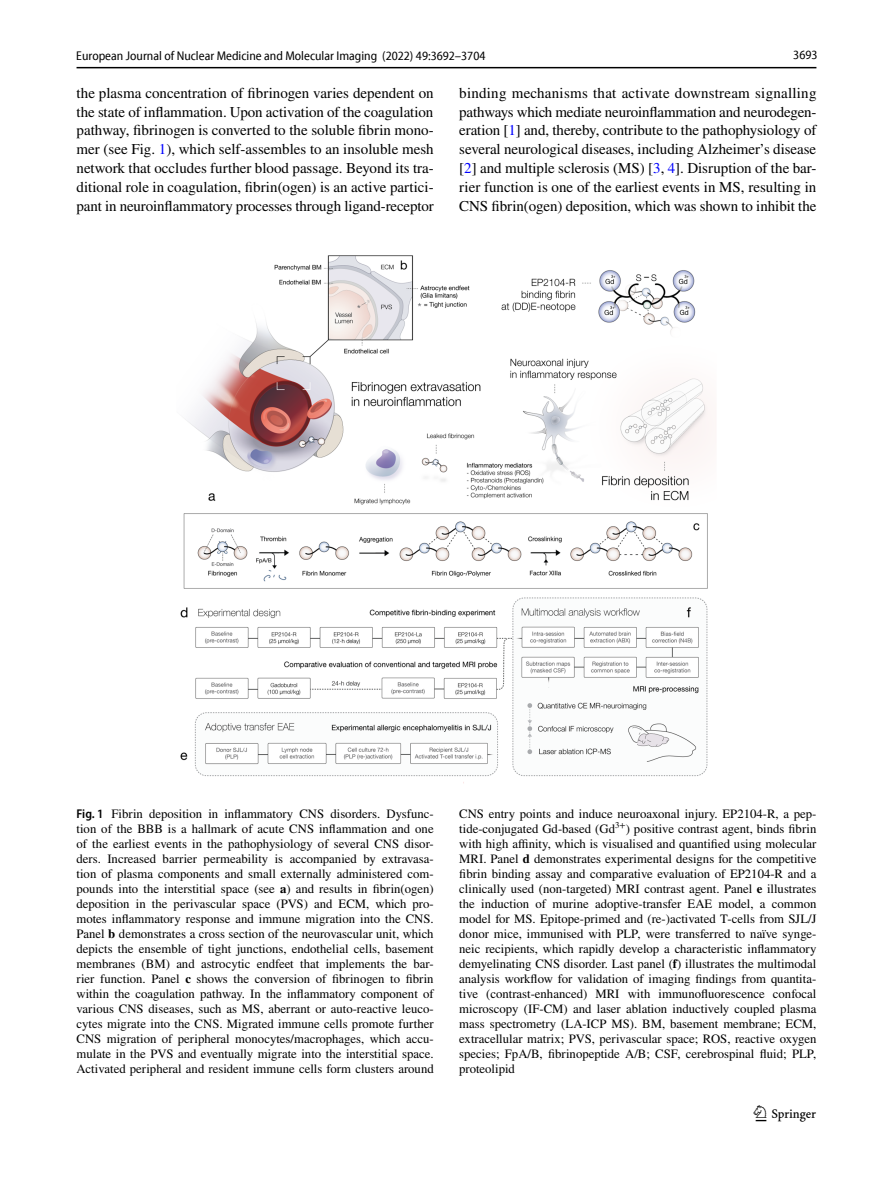
<style>
.page{position:relative;width:893px;height:1187px;background:#fff}
.page>*{position:absolute;margin:0;border:0;box-sizing:border-box;transform-origin:0 0}
.t1{font:22.5px "Springnew Regular 2";color:#000}
.t2{font:15px/18.8px "STIX";letter-spacing:-.01em;color:#000;text-align:justify}
.t3{font:12.75px/15px "STIX";color:#000;text-align:justify}
.t4{font:semi-condensed 12.75px "Myriad Pro Unic";color:#000}
.t5{font:12.75px "Myriad Pro Unic Semi Condensed 2";color:#000}
.s1{color:#00f}
.s2{font-family:"Myriad Pro";font-weight:600;font-stretch:semi-condensed}
.s3{font-weight:700}
</style>
<div class="page">
<hr style="left:77px;top:67px;width:739px;height:1px;background:#000">
<img style="left:180px;top:255px;width:528px;height:528px">
<p class="t4" style="left:76px;top:51px;width:411px">European Journal of Nuclear Medicine and Molecular Imaging (2022) 49:3692–3704</p>
<p class="t2" style="left:77px;top:84px;width:359px">the plasma concentration of fibrinogen varies dependent on the state of inflammation. Upon activation of the coagulation pathway, fibrinogen is converted to the soluble fibrin mono&shy;mer (see Fig. <span class="s1">1</span>), which self-assembles to an insoluble mesh network that occludes further blood passage. Beyond its tra&shy;ditional role in coagulation, fibrin(ogen) is an active partici&shy;pant in neuroinflammatory processes through ligand-receptor</p>
<p class="t2" style="left:459px;top:84px;width:359px">binding mechanisms that activate downstream signalling pathways which mediate neuroinflammation and neurodegen&shy;eration [<span class="s1">1</span>] and, thereby, contribute to the pathophysiology of several neurological diseases, including Alzheimer’s disease [<span class="s1">2</span>] and multiple sclerosis (MS) [<span class="s1">3</span>, <span class="s1">4</span>]. Disruption of the bar&shy;rier function is one of the earliest events in MS, resulting in CNS fibrin(ogen) deposition, which was shown to inhibit the</p>
<p class="t5" style="left:793px;top:50px;width:26px">3693</p>
<p class="t3" style="left:77px;top:807px;width:359px"><span class="s2">Fig. 1</span> Fibrin deposition in inflammatory CNS disorders. Dysfunc&shy;tion of the BBB is a hallmark of acute CNS inflammation and one of the earliest events in the pathophysiology of several CNS disor&shy;ders. Increased barrier permeability is accompanied by extravasa&shy;tion of plasma components and small externally administered com&shy;pounds into the interstitial space (see <span class="s3">a</span>) and results in fibrin(ogen) deposition in the perivascular space (PVS) and ECM, which pro&shy;motes inflammatory response and immune migration into the CNS.<br>Panel <span class="s3">b</span> demonstrates a cross section of the neurovascular unit, which depicts the ensemble of tight junctions, endothelial cells, basement membranes (BM) and astrocytic endfeet that implements the bar&shy;rier function. Panel <span class="s3">c</span> shows the conversion of fibrinogen to fibrin within the coagulation pathway. In the inflammatory component of various CNS diseases, such as MS, aberrant or auto-reactive leuco&shy;cytes migrate into the CNS. Migrated immune cells promote further CNS migration of peripheral monocytes/macrophages, which accu&shy;mulate in the PVS and eventually migrate into the interstitial space.<br>Activated peripheral and resident immune cells form clusters around</p>
<p class="t3" style="left:459px;top:807px;width:359px">CNS entry points and induce neuroaxonal injury. EP2104-R, a pep&shy;tide-conjugated Gd-based (Gd<sup>3+</sup>) positive contrast agent, binds fibrin with high affinity, which is visualised and quantified using molecular MRI. Panel <span class="s3">d</span> demonstrates experimental designs for the competitive fibrin binding assay and comparative evaluation of EP2104-R and a clinically used (non-targeted) MRI contrast agent. Panel <span class="s3">e</span> illustrates the induction of murine adoptive-transfer EAE model, a common model for MS. Epitope-primed and (re-)activated T-cells from SJL/J donor mice, immunised with PLP, were transferred to naïve synge&shy;neic recipients, which rapidly develop a characteristic inflammatory demyelinating CNS disorder. Last panel (<span class="s3">f</span>) illustrates the multimodal analysis workflow for validation of imaging findings from quantita&shy;tive (contrast-enhanced) MRI with immunofluorescence confocal microscopy (IF-CM) and laser ablation inductively coupled plasma mass spectrometry (LA-ICP MS). BM, basement membrane; ECM, extracellular matrix; PVS, perivascular space; ROS, reactive oxygen species; FpA/B, fibrinopeptide A/B; CSF, cerebrospinal fluid; PLP, proteolipid</p>
<h1 class="t1" style="left:756px;top:1105px;width:62px">1 3</h1>
</div>
